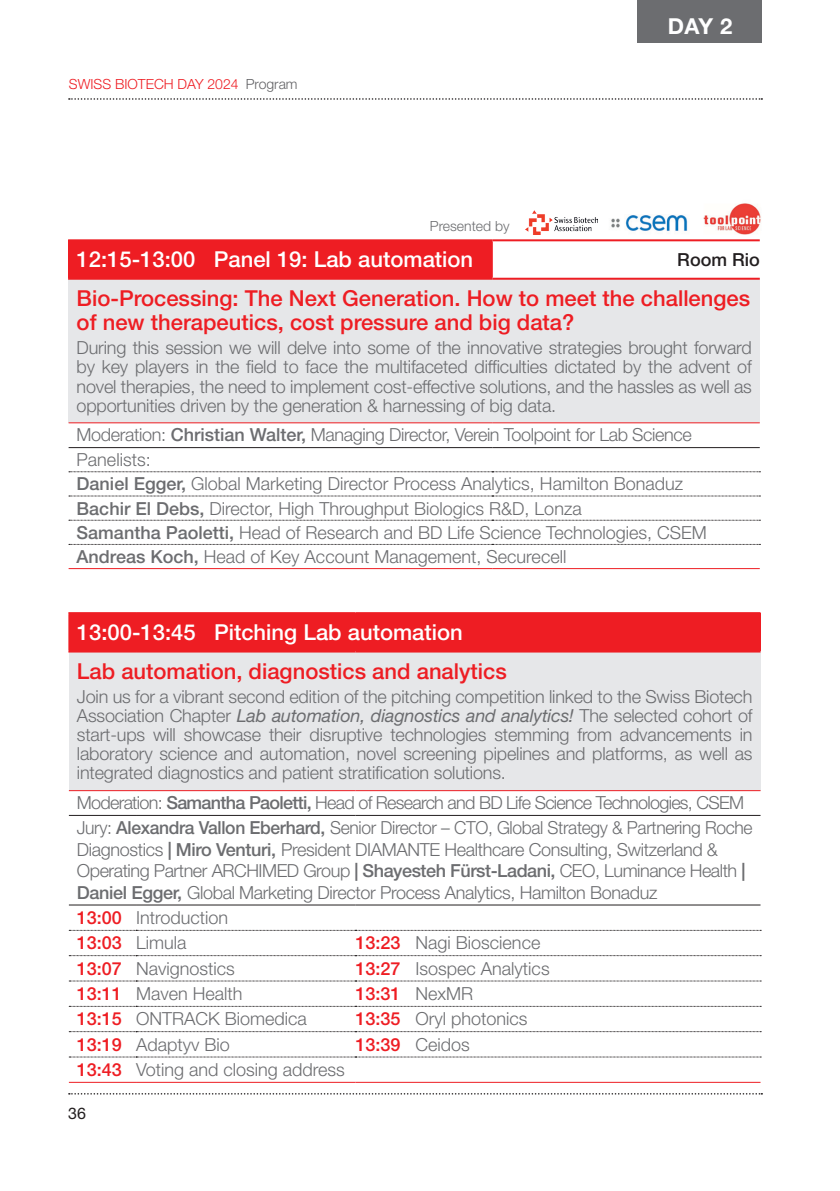
<style>
.page{position:relative;width:840px;height:1191px;background:#fff}
.page>*{position:absolute;margin:0;border:0;box-sizing:border-box;transform-origin:0 0}
.t1{font:500 22px/24px "Helvetica Neue LT Std";color:#ee1d23}
.t2{font:500 22px "Helvetica Neue LT Std";color:#fff}
.t3{font:700 22px "Helvetica Neue LT Std";color:#fff}
.t4{font:300 18px/19px "Helvetica Neue LT Std";letter-spacing:-.01em;color:#6c6d70}
.t5{font:300 18px/24.8px "Helvetica Neue LT Std";letter-spacing:-.04em;color:#6c6d70}
.t6{font:500 18px "Helvetica Neue LT Std";color:#ee1d23}
.t7{font:500 18px "Helvetica Neue LT Std";color:#231f20}
.t8{font:16px "Helvetica Neue LT Std";color:#231f20}
.t9{font:300 14px "Helvetica Neue LT Std";color:#ee1d23}
.t10{font:300 14px "Helvetica Neue LT Std";color:#6c6d70}
.s1{color:#636366}
.s2{font-weight:500}
.s3{font-weight:400;font-style:italic}
.s4{font-weight:500;color:#ee1d23}
.s5{font-weight:300;color:#6c6d70}
</style>
<div class="page">
<svg style="left:69px;top:1093px;width:692px;height:1px"></svg>
<div style="left:69px;top:240px;width:423px;height:39px;background:#ee1d23"></div>
<div style="left:69px;top:279px;width:690px;height:144px;background:#e6e7e9"></div>
<svg style="left:69px;top:471px;width:691px;height:1px"></svg>
<svg style="left:69px;top:495px;width:691px;height:1px"></svg>
<svg style="left:69px;top:520px;width:691px;height:1px"></svg>
<svg style="left:69px;top:544px;width:691px;height:1px"></svg>
<hr style="left:68px;top:241px;width:1px;height:37px;background:#ee1d23">
<hr style="left:69px;top:422px;width:423px;height:1px;background:#ee1d23">
<hr style="left:492px;top:422px;width:267px;height:1px;background:#ee1d23">
<hr style="left:69px;top:568px;width:423px;height:1px;background:#ee1d23">
<hr style="left:492px;top:568px;width:267px;height:1px;background:#ee1d23">
<hr style="left:69px;top:447px;width:423px;height:1px;background:#231f20">
<hr style="left:492px;top:447px;width:267px;height:1px;background:#231f20">
<hr style="left:68px;top:239px;width:424px;height:2px;background:#ee1d23">
<hr style="left:492px;top:239px;width:267px;height:2px;background:#ee1d23">
<hr style="left:68px;top:278px;width:424px;height:2px;background:#ee1d23">
<hr style="left:492px;top:278px;width:267px;height:2px;background:#ee1d23">
<img style="left:611px;top:215px;width:77px;height:16px">
<div style="left:69px;top:613px;width:691px;height:38px;background:#ee1d23"></div>
<div style="left:69px;top:651px;width:691px;height:139px;background:#e6e7e9"></div>
<hr style="left:68px;top:614px;width:1px;height:36px;background:#ee1d23">
<hr style="left:68px;top:612px;width:68px;height:2px;background:#ee1d23">
<hr style="left:136px;top:612px;width:219px;height:2px;background:#ee1d23">
<hr style="left:355px;top:612px;width:405px;height:2px;background:#ee1d23">
<hr style="left:69px;top:904px;width:67px;height:1px;background:#231f20">
<hr style="left:136px;top:904px;width:219px;height:1px;background:#231f20">
<hr style="left:355px;top:904px;width:405px;height:1px;background:#231f20">
<hr style="left:68px;top:650px;width:68px;height:2px;background:#ee1d23">
<hr style="left:136px;top:650px;width:219px;height:2px;background:#ee1d23">
<hr style="left:355px;top:650px;width:405px;height:2px;background:#ee1d23">
<hr style="left:69px;top:790px;width:67px;height:1px;background:#ee1d23">
<hr style="left:136px;top:790px;width:219px;height:1px;background:#ee1d23">
<hr style="left:355px;top:790px;width:405px;height:1px;background:#ee1d23">
<svg style="left:69px;top:905px;width:691px;height:153px"></svg>
<hr style="left:69px;top:1081px;width:67px;height:1px;background:#ee1d23">
<hr style="left:136px;top:1081px;width:219px;height:1px;background:#ee1d23">
<hr style="left:355px;top:1081px;width:405px;height:1px;background:#ee1d23">
<hr style="left:69px;top:815px;width:67px;height:1px;background:#231f20">
<hr style="left:136px;top:815px;width:219px;height:1px;background:#231f20">
<hr style="left:355px;top:815px;width:405px;height:1px;background:#231f20">
<div style="left:637px;top:0;width:124px;height:42px;background:#6c6d70"></div>
<svg style="left:69px;top:98px;width:692px;height:2px"></svg>
<img style="left:525px;top:210px;width:72px;height:24px">
<img style="left:703px;top:203px;width:58px;height:32px">
<p class="t9" style="left:69px;top:76px;width:230px">SWISS BIOTECH DAY 2024 <span class="s1">Program</span></p>
<p class="t10" style="left:429px;top:217px;width:81px">Presented by</p>
<p class="t3" style="left:667px;top:13px;width:66px">DAY 2</p>
<p class="t2" style="left:77px;top:246px;width:398px">12:15-13:00 Panel 19: Lab automation</p>
<p class="t7" style="left:677px;top:249px;width:84px">Room Rio</p>
<p class="t1" style="left:77px;top:286px;width:674px">Bio-Processing: The Next Generation. How to meet the challenges of new therapeutics, cost pressure and big data?</p>
<p class="t4" style="left:77px;top:338px;width:676px;text-align:justify">During this session we will delve into some of the innovative strategies brought forward by key players in the field to face the multifaceted difficulties dictated by the advent of novel therapies, the need to implement cost-effective solutions, and the hassles as well as opportunities driven by the generation &amp; harnessing of big data.</p>
<p class="t4" style="left:77px;top:422px;width:631px;line-height:24.4px">Moderation: <span class="s2">Christian Walter,</span> Managing Director, Verein Toolpoint for Lab Science Panelists:<br><span class="s2">Daniel Egger,</span> Global Marketing Director Process Analytics, Hamilton Bonaduz <span class="s2">Bachir El Debs,</span> Director, High Throughput Biologics R&amp;D, Lonza<br><span class="s2">Samantha Paoletti,</span> Head of Research and BD Life Science Technologies, CSEM <span class="s2">Andreas Koch,</span> Head of Key Account Management, Securecell</p>
<p class="t2" style="left:77px;top:619px;width:387px">13:00-13:45 Pitching Lab automation</p>
<p class="t1" style="left:77px;top:658px;width:431px">Lab automation, diagnostics and analytics</p>
<p class="t4" style="left:77px;top:687px;width:676px;text-align:justify">Join us for a vibrant second edition of the pitching competition linked to the Swiss Biotech Association Chapter <span class="s3">Lab automation, diagnostics and analytics!</span> The selected cohort of start-ups will showcase their disruptive technologies stemming from advancements in laboratory science and automation, novel screening pipelines and platforms, as well as integrated diagnostics and patient stratification solutions.</p>
<p class="t5" style="left:77px;top:790px;width:676px">Moderation: <span class="s2">Samantha Paoletti,</span> Head of Research and BD Life Science Technologies, CSEM<br>Jury: <span class="s2">Alexandra Vallon Eberhard,</span> Senior Director – CTO, Global Strategy &amp; Partnering Roche</p>
<p class="t4" style="left:77px;top:838px;width:669px;line-height:21.6px">Diagnostics <span class="s2">| Miro Venturi,</span> President DIAMANTE Healthcare Consulting, Switzerland &amp;<br>Operating Partner ARCHIMED Group <span class="s2">| Shayesteh Fürst-Ladani,</span> CEO, Luminance Health <span class="s2">|<br>Daniel Egger,</span> Global Marketing Director Process Analytics, Hamilton Bonaduz</p>
<p class="t4" style="left:77px;top:904px;width:153px;line-height:25.4px"><span class="s4">13:00</span> Introduction<br><span class="s4">13:03</span> Limula</p>
<p class="t4" style="left:355px;top:933px;width:186px"><span class="s4">13:23</span> Nagi Bioscience</p>
<p class="t4" style="left:77px;top:958px;width:159px"><span class="s4">13:07</span> Navignostics</p>
<p class="t4" style="left:355px;top:958px;width:196px"><span class="s4">13:27</span> Isospec Analytics</p>
<p class="t4" style="left:77px;top:983px;width:167px"><span class="s4">13:11</span> Maven Health</p>
<p class="t6" style="left:355px;top:983px;width:119px">13:31 <span class="s5">NexMR</span></p>
<p class="t4" style="left:77px;top:1009px;width:231px"><span class="s4">13:15</span> ONTRACK Biomedica</p>
<p class="t4" style="left:355px;top:1009px;width:174px"><span class="s4">13:35</span> Oryl photonics</p>
<p class="t4" style="left:77px;top:1034px;width:154px"><span class="s4">13:19</span> Adaptyv Bio</p>
<p class="t4" style="left:355px;top:1034px;width:116px"><span class="s4">13:39</span> Ceidos</p>
<p class="t4" style="left:77px;top:1059px;width:269px"><span class="s4">13:43</span> Voting and closing address</p>
<p class="t8" style="left:68px;top:1103px;width:19px">36</p>
</div>
